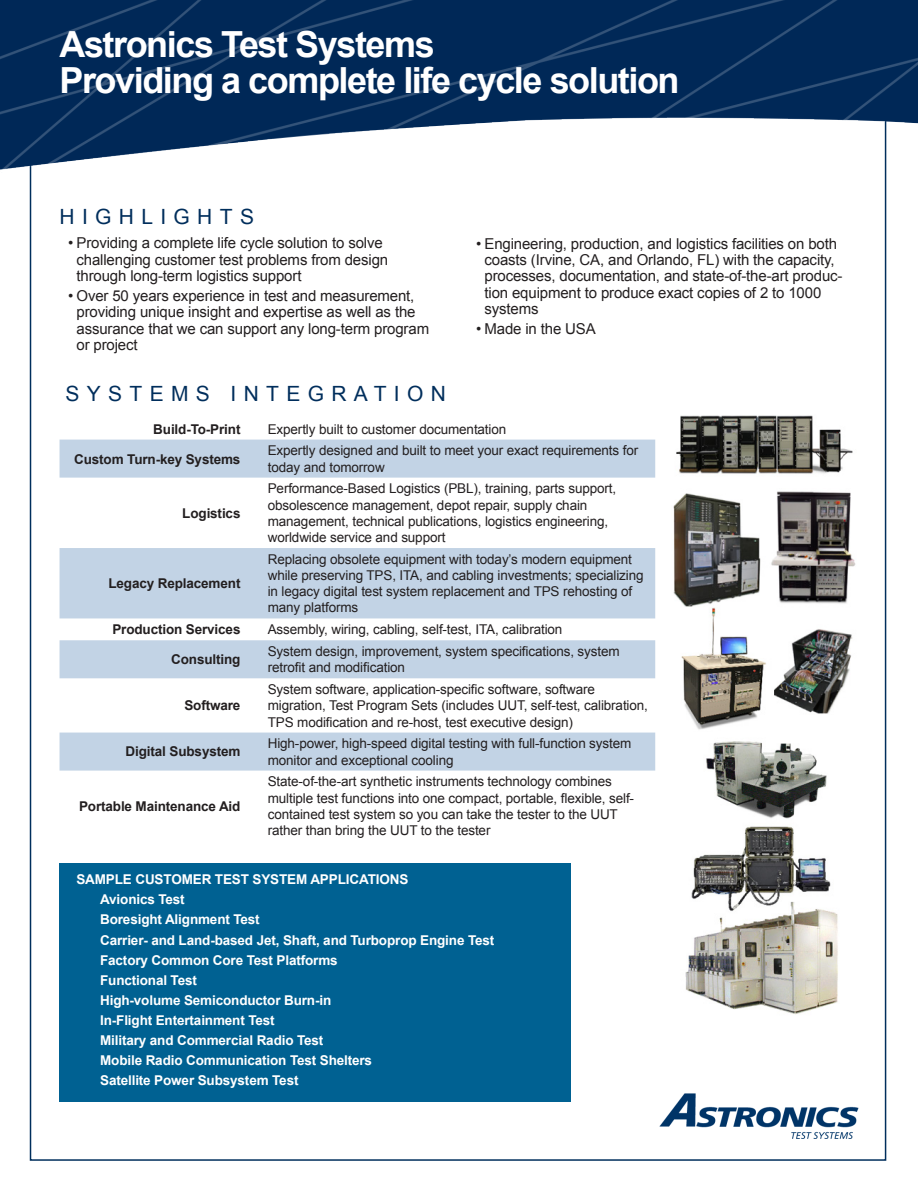
<style>
.page{position:relative;width:918px;height:1188px;background:#fff}
.page>*{position:absolute;margin:0;border:0;box-sizing:border-box;transform-origin:0 0}
.t1{font:700 36px "Arial";letter-spacing:-.04em;color:#fff}
.Section_Heading{font:21px "Arial";letter-spacing:.35em;color:#002e5c}
.t2{font:15px/16.2px "Arial";letter-spacing:-.01em;color:#231f20}
.Body_Copy{font:13.5px/16.2px "Arial";letter-spacing:-.01em;color:#231f20}
.Body_Copy-2{font:700 13.5px "Arial";letter-spacing:-.01em;color:#fff}
.Body_Copy_Last{font:13.5px/16.2px "Arial";letter-spacing:-.01em;color:#231f20}
.Body_Copy_Right{font:700 13.5px "Arial";letter-spacing:-.01em;color:#231f20}
</style>
<div class="page">
<img style="left:659px;top:1093px;width:200px;height:46px">
<img style="left:0;top:0;width:918px;height:179px">
<div style="left:60px;top:863px;width:511px;height:238px;background:#006192"></div>
<svg style="left:60px;top:440px;width:595px;height:331px;fill:#c2d3e5"></svg>
<img style="left:673px;top:415px;width:183px;height:600px">
<p class="t1" style="left:60px;top:20px;width:377px">Astronics Test Systems</p>
<p class="t1" style="left:60px;top:56px;width:622px">Providing a complete life cycle solution</p>
<p class="Section_Heading" style="left:60px;top:203px;width:196px">HIGHLIGHTS</p>
<p class="t2" style="left:77px;top:235px;width:313px;text-indent:-9px">• Providing a complete life cycle solution to solve challenging customer test problems from design through long-term logistics support</p>
<p class="t2" style="left:77px;top:288px;width:354px;text-indent:-9px">• Over 50 years experience in test and measurement, providing unique insight and expertise as well as the assurance that we can support any long-term program or project</p>
<p class="t2" style="left:485px;top:236px;width:360px;text-indent:-9px">• Engineering, production, and logistics facilities on both coasts (Irvine, CA, and Orlando, FL) with the capacity, processes, documentation, and state-of-the-art produc&shy;tion equipment to produce exact copies of 2 to 1000 systems</p>
<p class="t2" style="left:476px;top:321px;width:121px">• Made in the USA</p>
<p class="Section_Heading" style="left:66px;top:380px;width:382px">SYSTEMS INTEGRATION</p>
<p class="Body_Copy_Right" style="left:153px;top:420px;width:89px">Build-To-Print</p>
<p class="Body_Copy" style="left:268px;top:421px;width:240px">Expertly built to customer documentation</p>
<p class="Body_Copy_Right" style="left:74px;top:450px;width:168px">Custom Turn-key Systems</p>
<p class="Body_Copy" style="left:268px;top:443px;width:372px">Expertly designed and built to meet your exact requirements for today and tomorrow</p>
<p class="Body_Copy_Right" style="left:182px;top:504px;width:60px">Logistics</p>
<p class="Body_Copy" style="left:268px;top:481px;width:350px">Performance-Based Logistics (PBL), training, parts support, obsolescence management, depot repair, supply chain management, technical publications, logistics engineering, worldwide service and support</p>
<p class="Body_Copy_Right" style="left:108px;top:574px;width:134px">Legacy Replacement</p>
<p class="Body_Copy" style="left:268px;top:551px;width:377px">Replacing obsolete equipment with today’s modern equipment while preserving TPS, ITA, and cabling investments; specializing in legacy digital test system replacement and TPS rehosting of many platforms</p>
<p class="Body_Copy_Right" style="left:112px;top:621px;width:130px">Production Services</p>
<p class="Body_Copy" style="left:268px;top:622px;width:296px">Assembly, wiring, cabling, self-test, ITA, calibration</p>
<p class="Body_Copy_Right" style="left:171px;top:650px;width:71px">Consulting</p>
<p class="Body_Copy" style="left:268px;top:643px;width:353px">System design, improvement, system specifications, system retrofit and modification</p>
<p class="Body_Copy_Right" style="left:184px;top:697px;width:58px">Software</p>
<p class="Body_Copy" style="left:268px;top:681px;width:382px">System software, application-specific software, software migration, Test Program Sets (includes UUT, self-test, calibration,<br>TPS modification and re-host, test executive design)</p>
<p class="Body_Copy_Right" style="left:126px;top:743px;width:116px">Digital Subsystem</p>
<p class="Body_Copy" style="left:268px;top:736px;width:365px">High-power, high-speed digital testing with full-function system monitor and exceptional cooling</p>
<p class="Body_Copy_Right" style="left:79px;top:797px;width:163px">Portable Maintenance Aid</p>
<p class="Body_Copy_Last" style="left:268px;top:774px;width:368px">State-of-the-art synthetic instruments technology combines multiple test functions into one compact, portable, flexible, self&shy;contained test system so you can take the tester to the UUT rather than bring the UUT to the tester</p>
<p class="Body_Copy-2" style="left:76px;top:871px;width:334px">SAMPLE CUSTOMER TEST SYSTEM APPLICATIONS</p>
<p class="Body_Copy-2" style="left:100px;top:891px;width:86px">Avionics Test</p>
<p class="Body_Copy-2" style="left:100px;top:911px;width:161px">Boresight Alignment Test</p>
<p class="Body_Copy-2" style="left:100px;top:931px;width:396px">Carrier- and Land-based Jet, Shaft, and Turboprop Engine Test</p>
<p class="Body_Copy-2" style="left:100px;top:951px;width:239px">Factory Common Core Test Platforms</p>
<p class="Body_Copy-2" style="left:100px;top:971px;width:98px">Functional Test</p>
<p class="Body_Copy-2" style="left:100px;top:991px;width:233px">High-volume Semiconductor Burn-in</p>
<p class="Body_Copy-2" style="left:100px;top:1011px;width:176px">In-Flight Entertainment Test</p>
<p class="Body_Copy-2" style="left:100px;top:1031px;width:225px">Military and Commercial Radio Test</p>
<p class="Body_Copy-2" style="left:100px;top:1051px;width:274px">Mobile Radio Communication Test Shelters</p>
<p class="Body_Copy-2" style="left:100px;top:1071px;width:200px">Satellite Power Subsystem Test</p>
</div>
